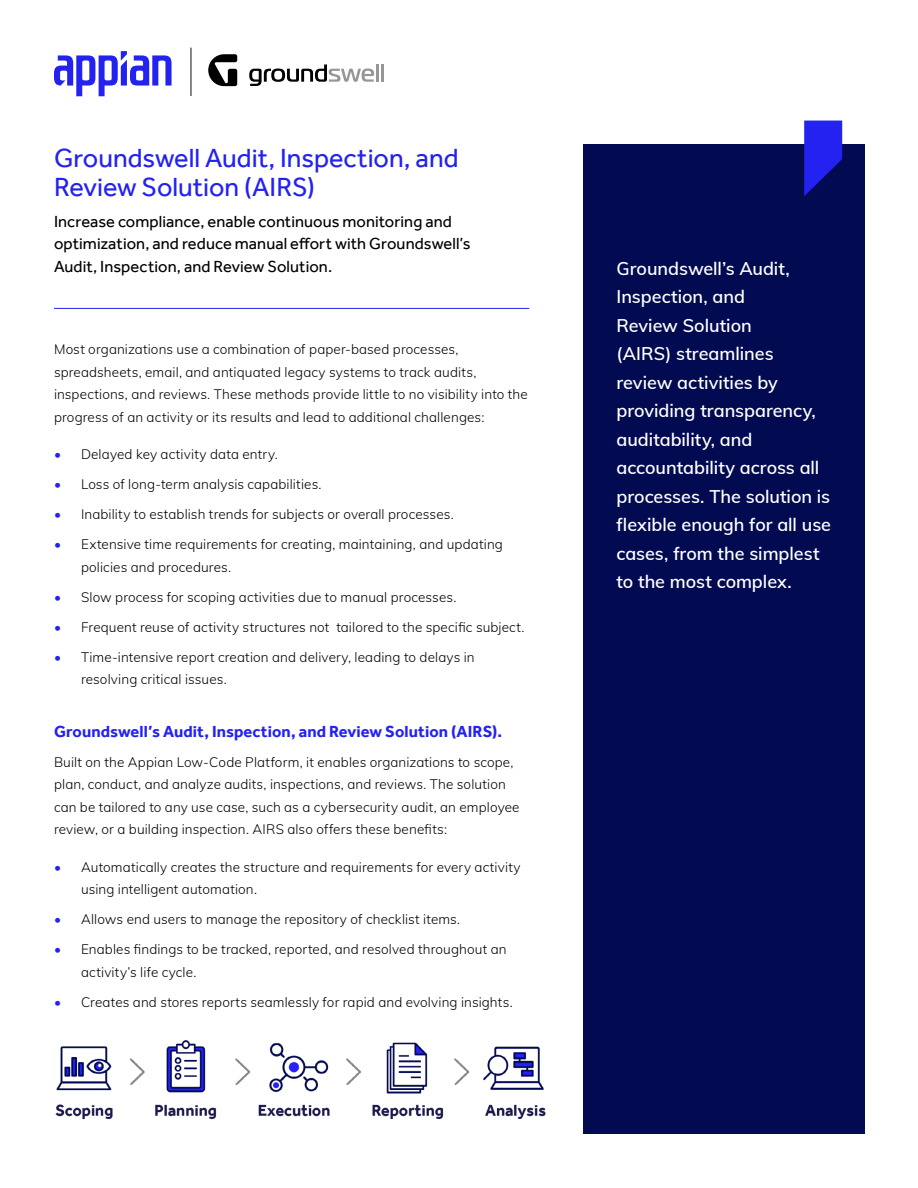
<style>
.page{position:relative;width:918px;height:1188px;background:#fff}
.page>*{position:absolute;margin:0;border:0;box-sizing:border-box;transform-origin:0 0}
.t1{font:27px/30px "Effra";color:#2322f0}
.t2{font:600 18px/28.5px "Mulish";letter-spacing:-.005em;color:#fff}
.t3{font:16.5px/22.5px "Effra";letter-spacing:.005em;color:#000}
.t4{font:700 16.5px "Effra";letter-spacing:.005em;color:#2322f0}
.t5{font:300 13.5px/22.5px "Mulish";letter-spacing:.01em;color:#000}
.s1{color:#2322f0}
</style>
<div class="page">
<div style="left:583px;top:145px;width:282px;height:989px;background:#020a51"></div>
<svg style="left:804px;top:121px;width:38px;height:75px"></svg>
<hr style="left:190px;top:48px;width:1px;height:48px;background:#231f20">
<svg style="left:54px;top:51px;width:118px;height:45px"></svg>
<hr style="left:54px;top:308px;width:475px;height:1px;background:#2322f0">
<img style="left:55px;top:1041px;width:491px;height:79px">
<svg style="left:208px;top:54px;width:29px;height:32px"></svg>
<svg style="left:249px;top:65px;width:125px;height:21px"></svg>
<hr style="left:376px;top:65px;width:3px;height:17px;background:#969696">
<hr style="left:381px;top:65px;width:3px;height:17px;background:#969696">
<h1 class="t1" style="left:54px;top:142px;width:406px">Groundswell Audit, Inspection, and<br>Review Solution (AIRS)</h1>
<p class="t3" style="left:54px;top:210px;width:418px">Increase compliance, enable continuous monitoring and optimization, and reduce manual effort with Groundswell’s<br>Audit, Inspection, and Review Solution.</p>
<p class="t5" style="left:54px;top:337px;width:475px">Most organizations use a combination of paper-based processes, spreadsheets, email, and antiquated legacy systems to track audits, inspections, and reviews. These methods provide little to no visibility into the progress of an activity or its results and lead to additional challenges:</p>
<p class="t5" style="left:54px;top:442px;width:225px"><span class="s1">•</span> Delayed key activity data entry.</p>
<p class="t5" style="left:54px;top:472px;width:269px"><span class="s1">•</span> Loss of long-term analysis capabilities.</p>
<p class="t5" style="left:54px;top:502px;width:401px"><span class="s1">•</span> Inability to establish trends for subjects or overall processes.</p>
<p class="t5" style="left:81px;top:532px;width:423px;text-indent:-27px"><span class="s1">•</span> Extensive time requirements for creating, maintaining, and updating policies and procedures.</p>
<p class="t5" style="left:54px;top:585px;width:404px"><span class="s1">•</span> Slow process for scoping activities due to manual processes.</p>
<p class="t5" style="left:54px;top:615px;width:472px"><span class="s1">•</span> Frequent reuse of activity structures not tailored to the specific subject.</p>
<p class="t5" style="left:81px;top:645px;width:395px;text-indent:-27px"><span class="s1">•</span> Time-intensive report creation and delivery, leading to delays in resolving critical issues.</p>
<p class="t4" style="left:54px;top:721px;width:450px">Groundswell’s Audit, Inspection, and Review Solution (AIRS).</p>
<p class="t5" style="left:54px;top:750px;width:467px">Built on the Appian Low-Code Platform, it enables organizations to scope, plan, conduct, and analyze audits, inspections, and reviews. The solution can be tailored to any use case, such as a cybersecurity audit, an employee review, or a building inspection. AIRS also offers these benefits:</p>
<p class="t5" style="left:81px;top:855px;width:441px;text-indent:-27px"><span class="s1">•</span> Automatically creates the structure and requirements for every activity using intelligent automation.</p>
<p class="t5" style="left:54px;top:907px;width:408px"><span class="s1">•</span> Allows end users to manage the repository of checklist items.</p>
<p class="t5" style="left:81px;top:937px;width:427px;text-indent:-27px"><span class="s1">•</span> Enables findings to be tracked, reported, and resolved throughout an activity’s life cycle.</p>
<p class="t5" style="left:54px;top:990px;width:460px"><span class="s1">•</span> Creates and stores reports seamlessly for rapid and evolving insights.</p>
<p class="t2" style="left:616px;top:253px;width:216px">Groundswell’s Audit,<br>Inspection, and<br>Review Solution<br>(AIRS) streamlines review activities by providing transparency, auditability, and accountability across all processes. The solution is flexible enough for all use cases, from the simplest to the most complex.</p>
</div>
